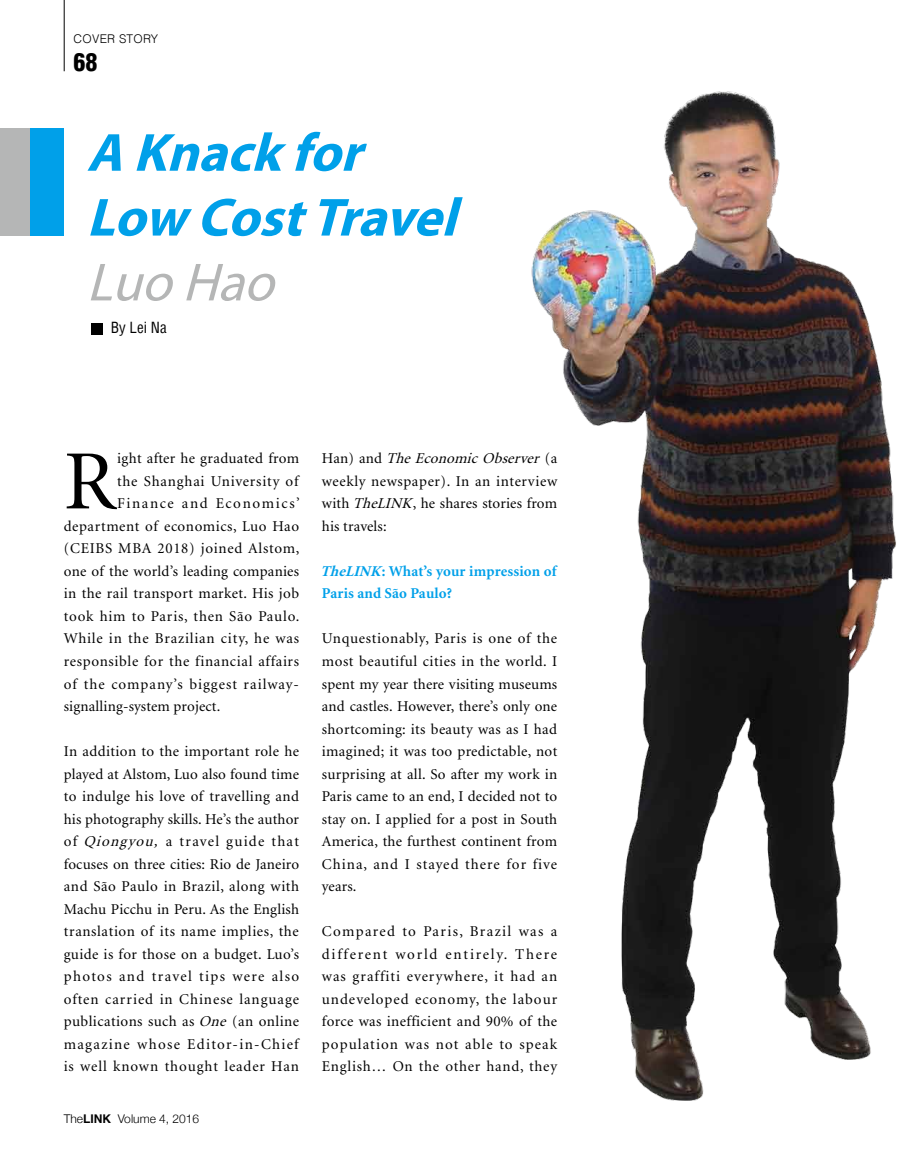
<style>
.page{position:relative;width:902px;height:1170px;background:#fff}
.page>*{position:absolute;margin:0;border:0;box-sizing:border-box;transform-origin:0 0}
.t1{font:84.3px "Minion";color:#000}
.t2{font:italic 700 54px/64.8px "Myriad";color:#00a0e9}
.t3{font:italic 54px "Myriad";color:#b5b6b6}
.t4{font:900 condensed 24px "Helvetica";color:#000}
.t5{font:15px/22.5px "Minion";letter-spacing:.045em;color:#000;text-align:justify}
.t6{font:700 15px/22.5px "Minion";letter-spacing:.01em;color:#00a0e9}
.t7{font:15px "Minion";letter-spacing:.015em;color:#000}
.t8{font:15px "Minion";letter-spacing:.025em;color:#000}
.t9{font:15px "Minion";letter-spacing:.065em;color:#000}
.t10{font:15px "Minion";letter-spacing:.01em;color:#000}
.t11{font:15px "Minion";letter-spacing:.02em;color:#000}
.t12{font:15px "Minion";letter-spacing:.11em;color:#000}
.t13{font:condensed 15px "Helvetica";color:#000}
.t14{font:300 12px "Helvetica Neue";color:#000}
.t15{font:300 12px "Helvetica";letter-spacing:.02em;color:#000}
.s1{font-style:italic}
.s2{font-family:"Helvetica";font-weight:700}
</style>
<div class="page">
<img style="left:531px;top:91px;width:365px;height:1010px">
<div style="left:91px;top:323px;width:12px;height:12px;background:#000"></div>
<div style="left:30px;top:128px;width:34px;height:108px;background:#00a0e9"></div>
<div style="left:0;top:128px;width:30px;height:108px;background:#b5b6b6"></div>
<hr style="left:64px;top:0;width:1px;height:71px;background:#000">
<p class="t15" style="left:74px;top:29px;width:86px">COVER STORY</p>
<h3 class="t4" style="left:74px;top:47px;width:25px">68</h3>
<h2 class="t2" style="left:87px;top:122px;width:386px">A Knackfor<br>Low CostTravel</h2>
<h2 class="t3" style="left:87px;top:255px;width:204px">Luo Hao</h2>
<p class="t13" style="left:111px;top:318px;width:57px">By Lei Na</p>
<h1 class="t1" style="left:64px;top:440px;width:54px">R</h1>
<p class="t11" style="left:117px;top:451px;width:183px">ight after he graduated from</p>
<p class="t5" style="left:117px;top:470px;width:183px">the Shanghai University of</p>
<p class="t12" style="left:117px;top:496px;width:184px">Finance and Economics’</p>
<p class="t5" style="left:64px;top:515px;width:237px">department of economics, Luo Hao</p>
<p class="t5" style="left:64px;top:538px;width:237px">(CEIBS MBA 2018) joined Alstom,</p>
<p class="t7" style="left:64px;top:563px;width:237px">one of the world’s leading companies</p>
<p class="t8" style="left:64px;top:586px;width:237px">in the rail transport market. His job</p>
<p class="t5" style="left:64px;top:605px;width:237px">took him to Paris, then São Paulo.</p>
<p class="t5" style="left:64px;top:628px;width:237px">While in the Brazilian city, he was</p>
<p class="t5" style="left:64px;top:650px;width:237px">responsible for the financial affairs</p>
<p class="t9" style="left:64px;top:676px;width:237px">of the company’s biggest railway-</p>
<p class="t10" style="left:64px;top:698px;width:158px">signalling-system project.</p>
<p class="t5" style="left:64px;top:740px;width:237px">In addition to the important role he played at Alstom, Luo also found time to indulge his love of travelling and his photography skills. He’s the author of <span class="s1">Qiongyou,</span> a travel guide that focuses on three cities: Rio de Janeiro and São Paulo in Brazil, along with Machu Picchu in Peru. As the English translation of its name implies, the guide is for those on a budget. Luo’s photos and travel tips were also often carried in Chinese language publications such as <span class="s1">One</span> (an online magazine whose Editor-in-Chief is well known thought leader Han</p>
<p class="t14" style="left:64px;top:1109px;width:137px">the<span class="s2">LINK</span> Volume 4, 2016</p>
<p class="t5" style="left:322px;top:448px;width:237px">H a n ) a n d <span class="s1">The Economic Observer</span> ( a weekly newspaper). In an interview with <span class="s1">TheLINK</span>, he shares stories from his travels:</p>
<p class="t6" style="left:320px;top:560px;width:237px"><span class="s1">TheLINK</span>: What’s your impression of<br>Paris and São Paulo?</p>
<p class="t5" style="left:322px;top:628px;width:237px">Unquestionably, Paris is one of the most beautiful cities in the world. I spent my year there visiting museums and castles. However, there’s only one shortcoming: its beauty was as I had imagined; it was too predictable, not surprising at all. So after my work in Paris came to an end, I decided not to stay on. I applied for a post in South America, the furthest continent from China, and I stayed there for five years.</p>
<p class="t5" style="left:322px;top:920px;width:237px">Compared to Paris, Brazil was a different world entirely. There was graffiti everywhere, it had an undeveloped economy, the labour force was inefficient and 90% of the population was not able to speak English… On the other hand, they</p>
</div>
